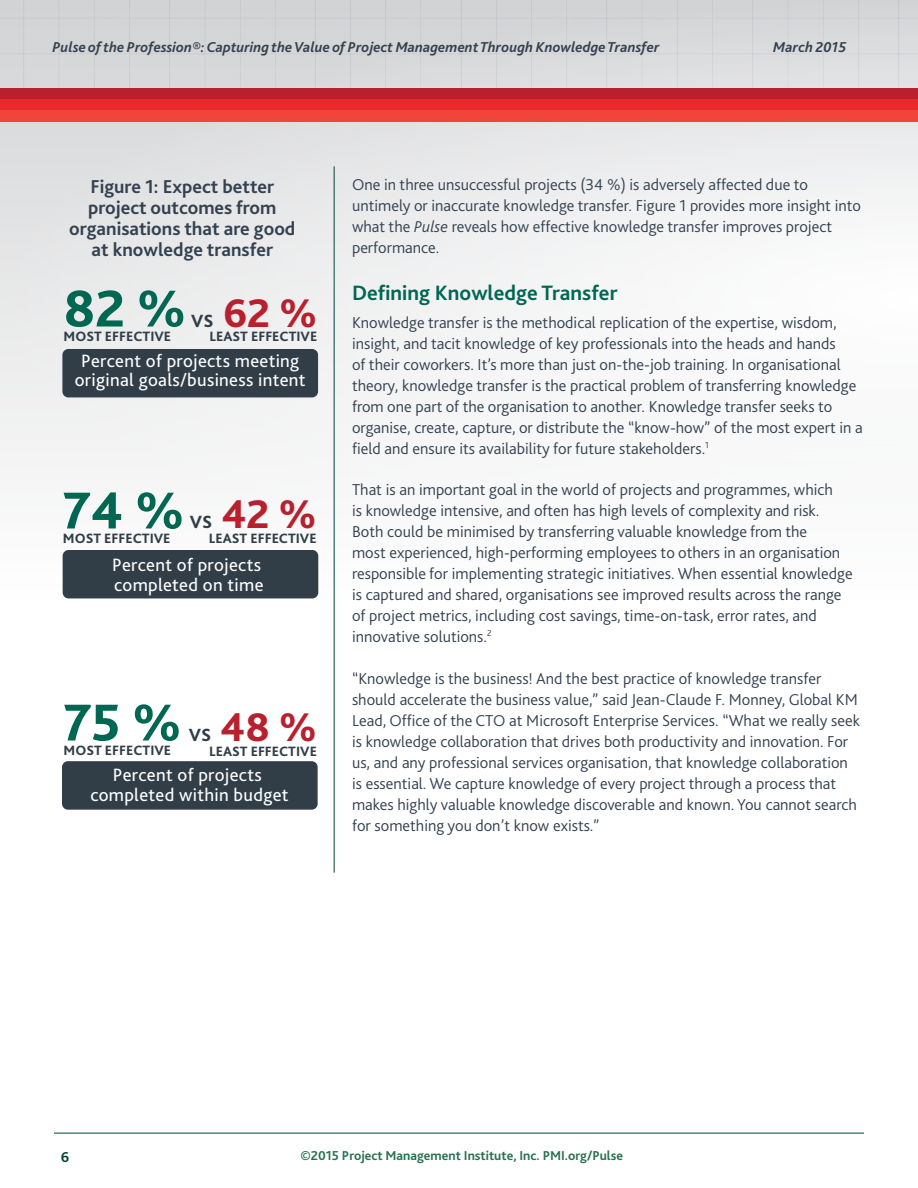
<style>
.page{position:relative;width:918px;height:1188px;background:#fff}
.page>*{position:absolute;margin:0;border:0;box-sizing:border-box;transform-origin:0 0}
.t1{font:800 54.3px "Bliss 2";color:#006753}
.t2{font:800 41.85px "Bliss 2";color:#b9202e}
.t3{font:700 21.75px "Bliss 2";color:#006753}
.t4{font:700 19.5px/21px "Bliss 2";color:#334150;text-align:center}
.t5{font:18.75px/19.6px "Bliss 2";letter-spacing:.015em;color:#fff;text-align:center}
.t6{font:700 18.45px/20px "Bliss 2";color:#334150}
.t7{font:800 18.45px "Bliss 2";color:#313e48}
.t8{font:300 16.5px/21px "Bliss 2";color:#334150}
.t9{font:italic 700 15px "Bliss 2";color:#334150}
.t10{font:700 15px "Bliss 2";color:#004438}
.t11{font:800 14.1px "Bliss 2";color:#313e48}
.t12{font:700 13.5px "Bliss 2";color:#25704f}
.s1{font-style:italic}
</style>
<div class="page">
<svg style="left:0;top:121px;width:918px;height:479px"></svg>
<img style="left:0;top:0;width:918px;height:88px">
<div style="left:0;top:88px;width:918px;height:11px;background:#b9202e"></div>
<div style="left:0;top:99px;width:918px;height:11px;background:#e9292a"></div>
<div style="left:0;top:110px;width:918px;height:11px;background:#ef4639"></div>
<hr style="left:54px;top:1133px;width:810px;height:1px;background:#004438">
<div style="left:62px;top:349px;width:256px;height:48px;background:#313e48;border-radius:6px"></div>
<div style="left:63px;top:550px;width:255px;height:48px;background:#313e48;border-radius:6px"></div>
<div style="left:62px;top:761px;width:256px;height:49px;background:#313e48;border-radius:6px"></div>
<hr style="left:334px;top:166px;width:1px;height:707px;background:#004438">
<p class="t9" style="left:52px;top:37px;width:609px">Pulse of the Profession®: Capturing the Value of Project Management Through Knowledge Transfer</p>
<p class="t9" style="left:773px;top:38px;width:75px">March 2015</p>
<p class="t4" style="left:69px;top:176px;width:228px">Figure 1: Expect better project outcomes from organisations that are good at knowledge transfer</p>
<p class="t6" style="left:56px;top:210px;width:277px">Figure 1: Expect Better Project<br>Outcomes from Organisations that</p>
<h1 class="t1" style="left:64px;top:275px;width:124px">82 %</h1>
<p class="t11" style="left:64px;top:328px;width:109px">MOST EFFECTIVE</p>
<p class="t11" style="left:210px;top:328px;width:109px">LEAST EFFECTIVE</p>
<h2 class="t2" style="left:223px;top:287px;width:96px">62 %</h2>
<p class="t7" style="left:191px;top:309px;width:24px">VS</p>
<p class="t5" style="left:75px;top:350px;width:232px">Percent of projects meeting original goals/business intent</p>
<h1 class="t1" style="left:63px;top:477px;width:123px">74 %</h1>
<p class="t11" style="left:63px;top:530px;width:109px">MOST EFFECTIVE</p>
<p class="t11" style="left:209px;top:529px;width:109px">LEAST EFFECTIVE</p>
<h2 class="t2" style="left:221px;top:488px;width:97px">42 %</h2>
<p class="t7" style="left:190px;top:510px;width:24px">VS</p>
<p class="t5" style="left:112px;top:555px;width:153px;text-align:left">Percent of projects completed on time</p>
<h1 class="t1" style="left:64px;top:689px;width:119px">75 %</h1>
<p class="t11" style="left:64px;top:742px;width:109px">MOST EFFECTIVE</p>
<p class="t11" style="left:209px;top:742px;width:109px">LEAST EFFECTIVE</p>
<h2 class="t2" style="left:220px;top:701px;width:98px">48 %</h2>
<p class="t7" style="left:189px;top:723px;width:24px">VS</p>
<p class="t5" style="left:90px;top:765px;width:200px">Percent of projects completed within budget</p>
<p class="t8" style="left:352px;top:174px;width:510px">One in three unsuccessful projects (34 %) is adversely affected due to untimely or inaccurate knowledge transfer. Figure 1 provides more insight into what the <span class="s1">Pulse</span> reveals how effective knowledge transfer improves project performance.</p>
<h3 class="t3" style="left:352px;top:279px;width:267px">Defining Knowledge Transfer</h3>
<p class="t8" style="left:352px;top:312px;width:512px">Knowledge transfer is the methodical replication of the expertise, wisdom, insight, and tacit knowledge of key professionals into the heads and hands<br>of their coworkers. It’s more than just on-the-job training. In organisational theory, knowledge transfer is the practical problem of transferring knowledge from one part of the organisation to another. Knowledge transfer seeks to organise, create, capture, or distribute the “know-how” of the most expert in a field and ensure its availability for future stakeholders.<sup>1</sup></p>
<p class="t8" style="left:352px;top:479px;width:502px">That is an important goal in the world of projects and programmes, which<br>is knowledge intensive, and often has high levels of complexity and risk.<br>Both could be minimised by transferring valuable knowledge from the<br>most experienced, high-performing employees to others in an organisation responsible for implementing strategic initiatives. When essential knowledge is captured and shared, organisations see improved results across the range of project metrics, including cost savings, time-on-task, error rates, and innovative solutions.<sup>2</sup></p>
<p class="t8" style="left:352px;top:667px;width:509px">“Knowledge is the business! And the best practice of knowledge transfer should accelerate the business value,” said Jean-Claude F. Monney, Global KM Lead, Office of the CTO at Microsoft Enterprise Services. “What we really seek is knowledge collaboration that drives both productivity and innovation. For us, and any professional services organisation, that knowledge collaboration is essential. We capture knowledge of every project through a process that makes highly valuable knowledge discoverable and known. You cannot search for something you don’t know exists.”</p>
<p class="t10" style="left:61px;top:1147px;width:10px">6</p>
<p class="t12" style="left:301px;top:1148px;width:324px">©2015 Project Management Institute, Inc. PMI.org/Pulse</p>
</div>
